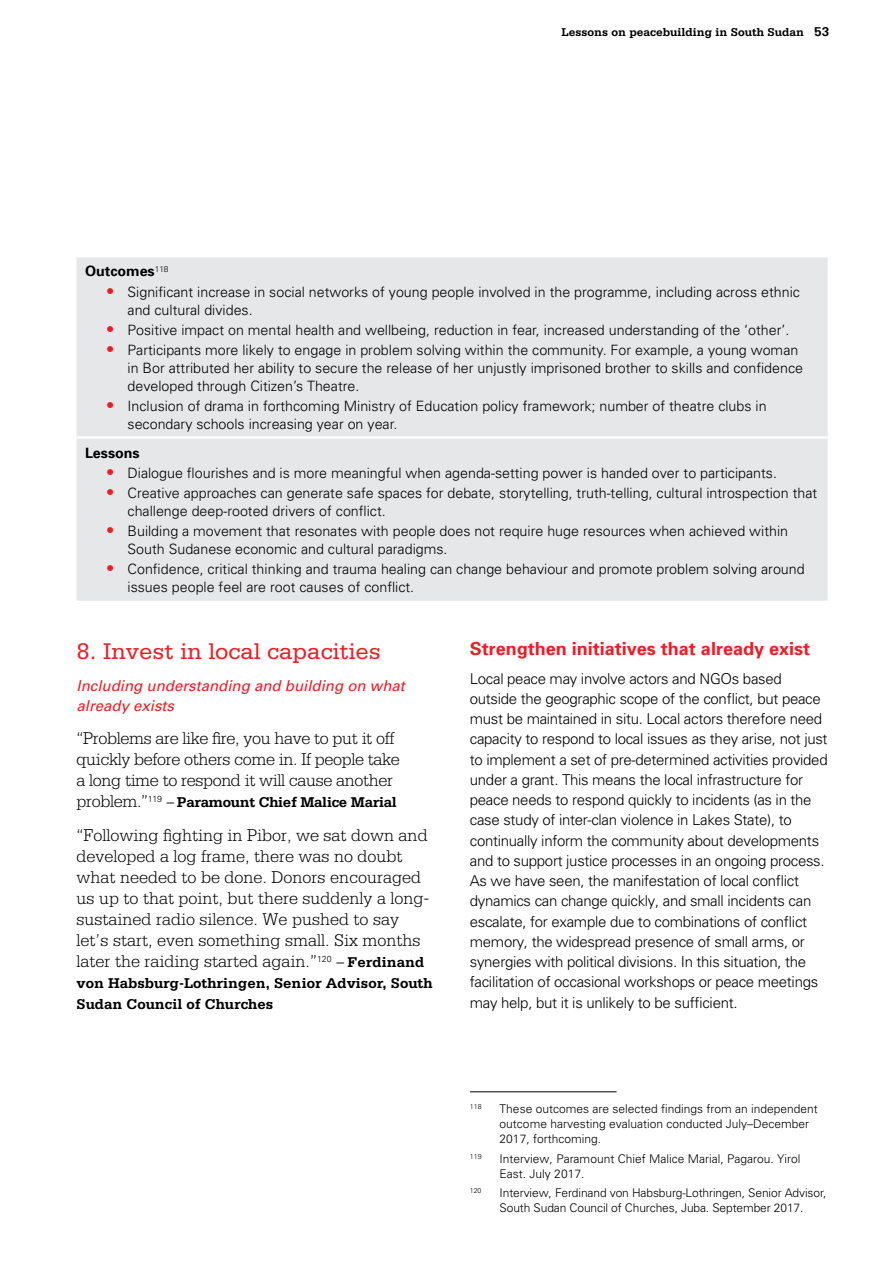
<style>
.page{position:relative;width:893px;height:1263px;background:#fff}
.page>*{position:absolute;margin:0;border:0;box-sizing:border-box;transform-origin:0 0}
.Normal1{font:24px "Serifa";color:#ed1d24}
.Normal1-2{font:300 18px/21px "Serifa";color:#000}
.Normal1-3{font:300 18px/21px "Serifa";letter-spacing:-.02em;color:#000}
.Normal1-4{font:700 18px "Univers";color:#ed1d24}
.Normal1-5{font:300 15px/20.2px "Univers";letter-spacing:-.02em;color:#000}
.Normal1-6{font:700 15px/21px "Serifa";color:#000}
.Heading_1{font:italic 15px/19.5px "Univers";color:#ed1d24}
.Normal1-7{font:700 15px "Serifa";letter-spacing:-.02em;color:#000}
.t1{font:300 14.25px/18px "Univers";color:#000}
.Normal1-8{font:700 14.25px "Univers";color:#000}
.Normal1-9{font:300 12px/15px "Univers";color:#000}
.t2{font:700 12px "Serifa";color:#000}
.Normal1-10{font:300 7.05px "Univers";color:#000}
.s1{font-size:13.5px}
.s2{font-size:16.5px;color:#ed1d24}
.s3{font-weight:300;font-size:18px}
.s4{font-family:"Univers";font-weight:300;font-style:italic}
.s5{font-family:"Univers";font-style:italic;font-size:15px}
.s6{font-weight:700;font-size:15px}
</style>
<div class="page">
<div style="left:77px;top:257px;width:751px;height:344px;background:#e6e7e8"></div>
<hr style="left:77px;top:436px;width:751px;height:3px;background:#fff">
<hr style="left:470px;top:1091px;width:147px;height:1px;background:#000">
<p class="t2" style="left:561px;top:25px;width:269px">Lessons on peacebuilding in South Sudan <span class="s1">53</span></p>
<p class="Normal1-8" style="left:85px;top:262px;width:85px">Outcomes<sup>118</sup></p>
<p class="t1" style="left:128px;top:282px;width:674px;text-indent:-21px"><span class="s2">•</span> Significant increase in social networks of young people involved in the programme, including across ethnic and cultural divides.</p>
<p class="t1" style="left:106px;top:320px;width:685px"><span class="s2">•</span> Positive impact on mental health and wellbeing, reduction in fear, increased understanding of the ‘other’.</p>
<p class="t1" style="left:128px;top:340px;width:677px;text-indent:-21px"><span class="s2">•</span> Participants more likely to engage in problem solving within the community. For example, a young woman in Bor attributed her ability to secure the release of her unjustly imprisoned brother to skills and confidence developed through Citizen’s Theatre.</p>
<p class="t1" style="left:128px;top:396px;width:641px;text-indent:-21px"><span class="s2">•</span> Inclusion of drama in forthcoming Ministry of Education policy framework; number of theatre clubs in secondary schools increasing year on year.</p>
<p class="Normal1-8" style="left:85px;top:443px;width:56px">Lessons</p>
<p class="t1" style="left:106px;top:463px;width:672px"><span class="s2">•</span> Dialogue flourishes and is more meaningful when agenda-setting power is handed over to participants.</p>
<p class="t1" style="left:128px;top:483px;width:691px;text-indent:-21px"><span class="s2">•</span> Creative approaches can generate safe spaces for debate, storytelling, truth-telling, cultural introspection that challenge deep-rooted drivers of conflict.</p>
<p class="t1" style="left:128px;top:522px;width:662px;text-indent:-21px"><span class="s2">•</span> Building a movement that resonates with people does not require huge resources when achieved within<br>South Sudanese economic and cultural paradigms.</p>
<p class="t1" style="left:128px;top:560px;width:679px;text-indent:-21px"><span class="s2">•</span> Confidence, critical thinking and trauma healing can change behaviour and promote problem solving around issues people feel are root causes of conflict.</p>
<p class="Normal1" style="left:77px;top:638px;width:306px">8. Invest in local capacities</p>
<p class="Heading_1" style="left:77px;top:676px;width:330px">Including understanding and building on what already exists</p>
<p class="Normal1-3" style="left:77px;top:728px;width:325px">“Problems are like fire, you have to put it off quickly before others come in. If people take a long time to respond it will cause another</p>
<p class="Normal1-7" style="left:77px;top:794px;width:322px"><span class="s3">problem.”</span><sup>119</sup> <span class="s4">–</span> Paramount Chief Malice Marial</p>
<p class="Normal1-2" style="left:77px;top:824px;width:355px">“Following fighting in Pibor, we sat down and developed a log frame, there was no doubt what needed to be done. Donors encouraged us up to that point, but there suddenly a long&shy;sustained radio silence. We pushed to say let’s start, even something small. Six months later the raiding started again.”<sup>120</sup> <span class="s5">–</span> <span class="s6">Ferdinand</span></p>
<p class="Normal1-6" style="left:77px;top:972px;width:357px">von Habsburg-Lothringen, Senior Advisor, South<br>Sudan Council of Churches</p>
<p class="Normal1-4" style="left:470px;top:637px;width:342px">Strengthen initiatives that already exist</p>
<p class="Normal1-5" style="left:470px;top:668px;width:359px">Local peace may involve actors and NGOs based outside the geographic scope of the conflict, but peace must be maintained in situ. Local actors therefore need capacity to respond to local issues as they arise, not just to implement a set of pre-determined activities provided under a grant. This means the local infrastructure for peace needs to respond quickly to incidents (as in the case study of inter-clan violence in Lakes State), to continually inform the community about developments and to support justice processes in an ongoing process.<br>As we have seen, the manifestation of local conflict dynamics can change quickly, and small incidents can escalate, for example due to combinations of conflict memory, the widespread presence of small arms, or synergies with political divisions. In this situation, the facilitation of occasional workshops or peace meetings may help, but it is unlikely to be sufficient.</p>
<p class="Normal1-10" style="left:470px;top:1103px;width:13px">118</p>
<p class="Normal1-9" style="left:500px;top:1101px;width:320px">These outcomes are selected findings from an independent outcome harvesting evaluation conducted July–December<br>2017, forthcoming.</p>
<p class="Normal1-10" style="left:470px;top:1152px;width:13px">119</p>
<p class="Normal1-9" style="left:500px;top:1150px;width:302px">Interview, Paramount Chief Malice Marial, Pagarou. Yirol<br>East. July 2017.</p>
<p class="Normal1-10" style="left:470px;top:1186px;width:13px">120</p>
<p class="Normal1-9" style="left:500px;top:1185px;width:328px">Interview, Ferdinand von Habsburg-Lothringen, Senior Advisor,<br>South Sudan Council of Churches, Juba. September 2017.</p>
</div>
